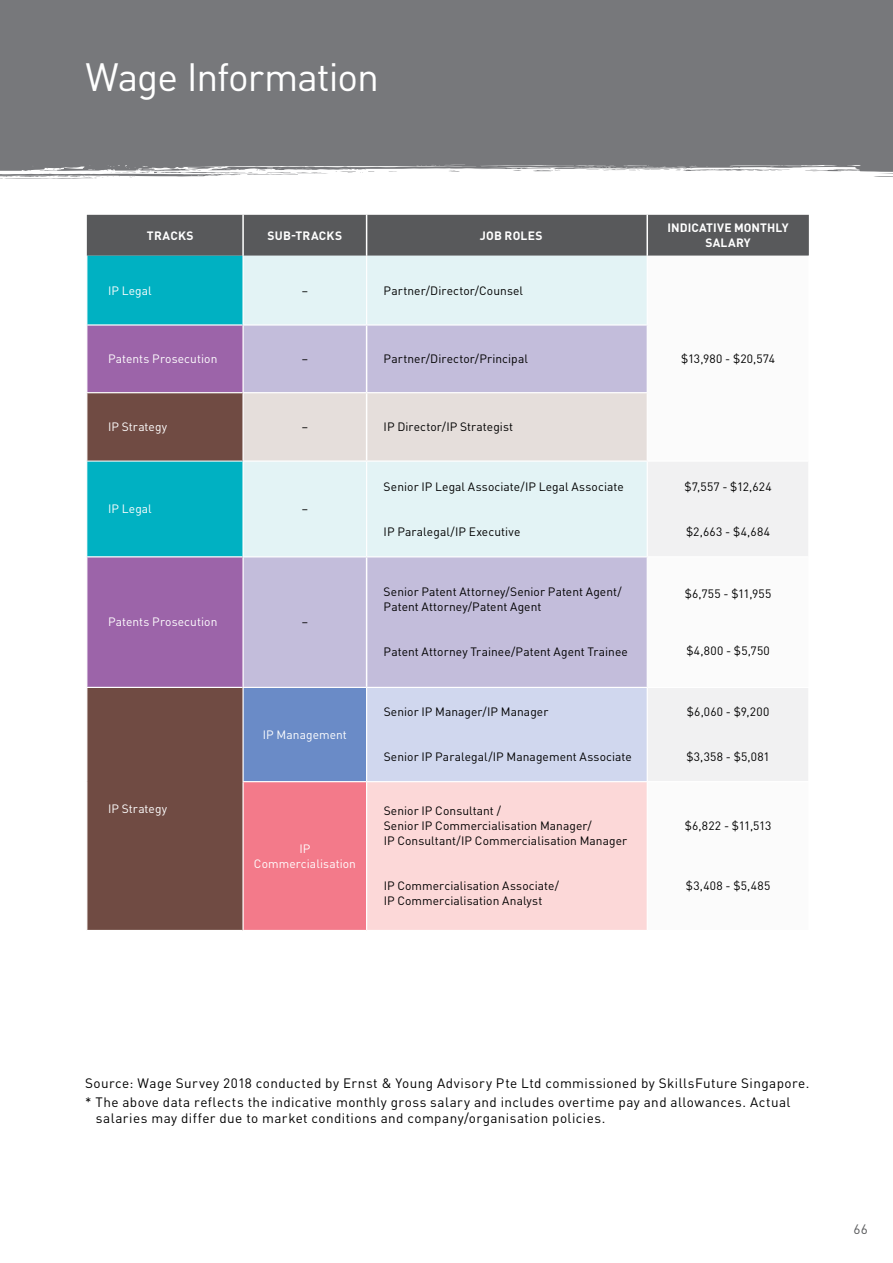
<style>
.page{position:relative;width:893px;height:1263px;background:#fff}
.page>*{position:absolute;margin:0;border:0;box-sizing:border-box;transform-origin:0 0}
.t1{font:39px "DIN Pro";letter-spacing:-.025em;color:#fff}
.t2{font:13.5px/18.3px "DIN Pro";letter-spacing:.03em;color:#000}
.t3{font:13.5px "DIN Pro";color:#58595b}
.t4{font:12px/15px "DIN Pro";letter-spacing:.005em;color:#000}
.t5{font:12px/15px "DIN Pro";letter-spacing:.005em;color:#fff;text-align:center}
.t6{font:700 12px/15px "DIN Pro";letter-spacing:.015em;color:#fff;text-align:center}
</style>
<div class="page">
<div style="left:1px;top:0;width:892px;height:123px;background:#77787b"></div>
<svg style="left:0;top:123px;width:893px;height:56px;background:#8e8f91"></svg>
<svg style="left:0;top:0;width:1px;height:178px"></svg>
<div style="left:88px;top:216px;width:721px;height:40px;background:#58595b"></div>
<div style="left:88px;top:256px;width:154px;height:68px;background:#00b1c2"></div>
<div style="left:244px;top:256px;width:403px;height:68px;background:#e3f3f5"></div>
<div style="left:88px;top:326px;width:154px;height:66px;background:#9c64a9"></div>
<svg style="left:244px;top:326px;width:403px;height:361px;background:#cdcee3"></svg>
<svg style="left:88px;top:393px;width:154px;height:537px;background:#676372"></svg>
<div style="left:244px;top:393px;width:403px;height:67px;background:#e5dedb"></div>
<svg style="left:648px;top:462px;width:160px;height:319px;fill:#f1f1f2"></svg>
<div style="left:243px;top:687px;width:124px;height:95px;background:#6a8bc7"></div>
<div style="left:367px;top:687px;width:280px;height:95px;background:#d0d7ee"></div>
<div style="left:243px;top:782px;width:124px;height:148px;background:#f37a8a"></div>
<div style="left:367px;top:782px;width:280px;height:148px;background:#fcd8d8"></div>
<hr style="left:366px;top:326px;width:1px;height:66px;background:#fff">
<hr style="left:366px;top:393px;width:1px;height:67px;background:#fff">
<hr style="left:86px;top:461px;width:156px;height:1px;background:#fff">
<hr style="left:86px;top:556px;width:156px;height:1px;background:#fff">
<hr style="left:86px;top:687px;width:156px;height:1px;background:#fff">
<hr style="left:242px;top:782px;width:2px;height:148px;background:#fff">
<hr style="left:242px;top:688px;width:2px;height:93px;background:#fff">
<hr style="left:242px;top:781px;width:125px;height:1px;background:#fff">
<hr style="left:242px;top:392px;width:125px;height:1px;background:#fff">
<hr style="left:367px;top:392px;width:281px;height:1px;background:#fff">
<hr style="left:242px;top:460px;width:125px;height:2px;background:#fff">
<hr style="left:366px;top:256px;width:1px;height:68px;background:#fff">
<hr style="left:367px;top:460px;width:280px;height:2px;background:#fff">
<hr style="left:366px;top:462px;width:1px;height:94px;background:#fff">
<hr style="left:242px;top:556px;width:125px;height:1px;background:#fff">
<hr style="left:242px;top:687px;width:125px;height:1px;background:#fff">
<hr style="left:366px;top:557px;width:1px;height:130px;background:#fff">
<hr style="left:367px;top:556px;width:280px;height:1px;background:#fff">
<hr style="left:367px;top:687px;width:280px;height:1px;background:#fff">
<hr style="left:366px;top:688px;width:1px;height:93px;background:#fff">
<hr style="left:367px;top:781px;width:280px;height:1px;background:#fff">
<hr style="left:366px;top:782px;width:1px;height:148px;background:#fff">
<hr style="left:647px;top:556px;width:162px;height:1px;background:#fff">
<hr style="left:647px;top:687px;width:162px;height:1px;background:#fff">
<hr style="left:242px;top:215px;width:2px;height:41px;background:#fff">
<hr style="left:366px;top:215px;width:1px;height:41px;background:#fff">
<hr style="left:646px;top:215px;width:2px;height:41px;background:#fff">
<h1 class="t1" style="left:85px;top:46px;width:295px">Wage Information</h1>
<p class="t6" style="left:147px;top:227px;width:48px">TRACKS</p>
<p class="t6" style="left:268px;top:227px;width:76px">SUB-TRACKS</p>
<p class="t6" style="left:480px;top:227px;width:64px">JOB ROLES</p>
<p class="t6" style="left:667px;top:220px;width:123px">INDICATIVE MONTHLY<br>SALARY</p>
<p class="t5" style="left:108px;top:282px;width:45px">IP Legal</p>
<p class="t4" style="left:302px;top:282px;width:8px">–</p>
<p class="t4" style="left:384px;top:282px;width:141px">Partner/Director/Counsel</p>
<p class="t5" style="left:108px;top:350px;width:111px">Patents Prosecution</p>
<p class="t4" style="left:302px;top:350px;width:8px">–</p>
<p class="t4" style="left:384px;top:350px;width:146px">Partner/Director/Principal</p>
<p class="t4" style="left:681px;top:350px;width:95px">$13,980 - $20,574</p>
<p class="t5" style="left:108px;top:418px;width:61px">IP Strategy</p>
<p class="t4" style="left:302px;top:418px;width:8px">–</p>
<p class="t4" style="left:384px;top:418px;width:131px">IP Director/IP Strategist</p>
<p class="t5" style="left:108px;top:500px;width:45px">IP Legal</p>
<p class="t4" style="left:302px;top:500px;width:8px">–</p>
<p class="t5" style="left:108px;top:613px;width:111px">Patents Prosecution</p>
<p class="t4" style="left:302px;top:613px;width:8px">–</p>
<p class="t5" style="left:108px;top:800px;width:61px">IP Strategy</p>
<p class="t5" style="left:263px;top:726px;width:85px">IP Management</p>
<p class="t5" style="left:254px;top:840px;width:104px">IP<br>Commercialisation</p>
<p class="t4" style="left:384px;top:478px;width:242px">Senior IP Legal Associate/IP Legal Associate</p>
<p class="t4" style="left:384px;top:523px;width:138px">IP Paralegal/IP Executive</p>
<p class="t4" style="left:384px;top:583px;width:240px">Senior Patent Attorney/Senior Patent Agent/<br>Patent Attorney/Patent Agent</p>
<p class="t4" style="left:384px;top:643px;width:246px">Patent Attorney Trainee/Patent Agent Trainee</p>
<p class="t4" style="left:384px;top:703px;width:166px">Senior IP Manager/IP Manager</p>
<p class="t4" style="left:384px;top:748px;width:250px">Senior IP Paralegal/IP Management Associate</p>
<p class="t4" style="left:384px;top:802px;width:245px">Senior IP Consultant /<br>Senior IP Commercialisation Manager/<br>IP Consultant/IP Commercialisation Manager</p>
<p class="t4" style="left:384px;top:877px;width:177px">IP Commercialisation Associate/<br>IP Commercialisation Analyst</p>
<p class="t4" style="left:684px;top:478px;width:89px">$7,557 - $12,624</p>
<p class="t4" style="left:686px;top:523px;width:86px">$2,663 - $4,684</p>
<p class="t4" style="left:685px;top:585px;width:88px">$6,755 - $11,955</p>
<p class="t4" style="left:686px;top:642px;width:85px">$4,800 - $5,750</p>
<p class="t4" style="left:687px;top:703px;width:84px">$6,060 - $9,200</p>
<p class="t4" style="left:686px;top:748px;width:85px">$3,358 - $5,081</p>
<p class="t4" style="left:685px;top:817px;width:88px">$6,822 - $11,513</p>
<p class="t4" style="left:686px;top:877px;width:86px">$3,408 - $5,485</p>
<p class="t2" style="left:85px;top:1073px;width:726px">Source: Wage Survey 2018 conducted by Ernst &amp; Young Advisory Pte Ltd commissioned by SkillsFuture Singapore. * The above data reflects the indicative monthly gross salary and includes overtime pay and allowances. Actual</p>
<p class="t2" style="left:96px;top:1107px;width:511px">salaries may differ due to market conditions and company/organisation policies.</p>
<p class="t3" style="left:854px;top:1218px;width:16px">66</p>
</div>
